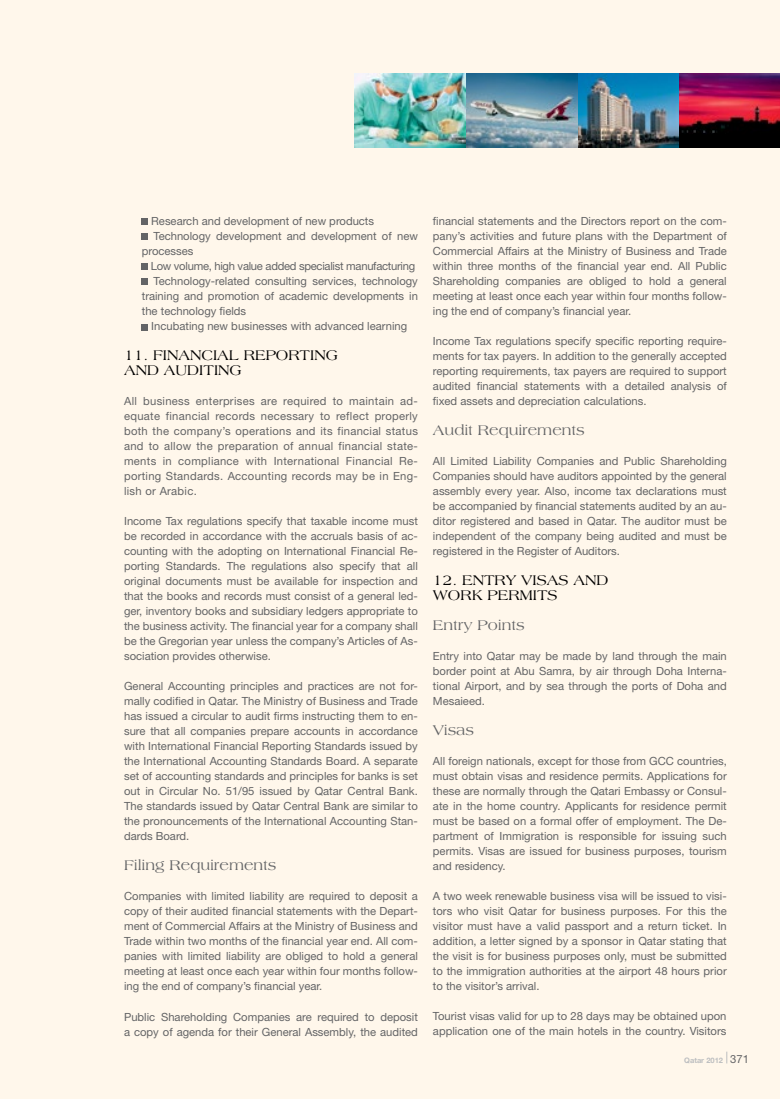
<style>
.page{position:relative;width:780px;height:1099px;background:#fff}
.page>*{position:absolute;margin:0;border:0;box-sizing:border-box;transform-origin:0 0}
.t1{font:15px/15px "Americana Std";color:#000}
.t2{font:15px "Americana Std";color:#636466}
.t3{font:11.25px/15px "Helvetica Neue";color:#636466;text-align:justify}
.t4{font:11.25px "Helvetica Neue";letter-spacing:-.025em;color:#636466}
.t5{font:700 7.5px "Helvetica Neue";color:#bcbec0}
.s1{font-weight:400;font-size:11.25px;color:#636466}
</style>
<div class="page">
<div style="left:0;top:0;width:780px;height:1098px;background:#fff7eb"></div>
<svg style="left:142px;top:219px;width:6px;height:6px"></svg>
<svg style="left:142px;top:234px;width:6px;height:6px"></svg>
<svg style="left:142px;top:264px;width:6px;height:6px"></svg>
<svg style="left:142px;top:279px;width:6px;height:6px"></svg>
<svg style="left:142px;top:324px;width:6px;height:6px"></svg>
<img style="left:354px;top:74px;width:426px;height:73px">
<svg style="left:726px;top:1051px;width:1px;height:12px"></svg>
<p class="t3" style="left:151px;top:213px;width:224px">Research and development of new products</p>
<p class="t3" style="left:153px;top:228px;width:266px">Technology development and development of new</p>
<p class="t3" style="left:142px;top:243px;width:53px">processes</p>
<p class="t4" style="left:151px;top:259px;width:266px">Low volume, high value added specialist manufacturing</p>
<p class="t3" style="left:153px;top:273px;width:266px">Technology-related consulting services, technology</p>
<p class="t3" style="left:142px;top:288px;width:277px">training and promotion of academic developments in</p>
<p class="t3" style="left:142px;top:303px;width:106px">the technology fields</p>
<p class="t3" style="left:151px;top:318px;width:257px">Incubating new businesses with advanced learning</p>
<h1 class="t1" style="left:124px;top:348px;width:215px">11. FINANCIAL REPORTING<br>AND AUDITING</h1>
<p class="t3" style="left:124px;top:393px;width:295px">All business enterprises are required to maintain ad&shy;equate financial records necessary to reflect properly both the company’s operations and its financial status and to allow the preparation of annual financial state&shy;ments in compliance with International Financial Re&shy;porting Standards. Accounting records may be in Eng&shy;lish or Arabic.</p>
<p class="t3" style="left:124px;top:513px;width:295px">Income Tax regulations specify that taxable income must be recorded in accordance with the accruals basis of ac&shy;counting with the adopting on International Financial Re&shy;porting Standards. The regulations also specify that all original documents must be available for inspection and that the books and records must consist of a general led&shy;ger, inventory books and subsidiary ledgers appropriate to the business activity. The financial year for a company shall be the Gregorian year unless the company’s Articles of As&shy;sociation provides otherwise.</p>
<p class="t3" style="left:124px;top:678px;width:295px">General Accounting principles and practices are not for&shy;mally codified in Qatar. The Ministry of Business and Trade has issued a circular to audit firms instructing them to en&shy;sure that all companies prepare accounts in accordance with International Financial Reporting Standards issued by the International Accounting Standards Board. A separate set of accounting standards and principles for banks is set out in Circular No. 51/95 issued by Qatar Central Bank.<br>The standards issued by Qatar Central Bank are similar to the pronouncements of the International Accounting Stan&shy;dards Board.</p>
<h1 class="t2" style="left:124px;top:857px;width:154px">Filing Requirements</h1>
<p class="t3" style="left:124px;top:888px;width:295px">Companies with limited liability are required to deposit a copy of their audited financial statements with the Depart&shy;ment of Commercial Affairs at the Ministry of Business and Trade within two months of the financial year end. All com&shy;panies with limited liability are obliged to hold a general meeting at least once each year within four months follow&shy;ing the end of company’s financial year.</p>
<p class="t3" style="left:124px;top:1008px;width:295px">Public Shareholding Companies are required to deposit a copy of agenda for their General Assembly, the audited</p>
<p class="t3" style="left:433px;top:213px;width:295px">financial statements and the Directors report on the com&shy;pany’s activities and future plans with the Department of Commercial Affairs at the Ministry of Business and Trade within three months of the financial year end. All Public Shareholding companies are obliged to hold a general meeting at least once each year within four months follow&shy;ing the end of company’s financial year.</p>
<p class="t3" style="left:433px;top:333px;width:295px">Income Tax regulations specify specific reporting require&shy;ments for tax payers. In addition to the generally accepted reporting requirements, tax payers are required to support audited financial statements with a detailed analysis of fixed assets and depreciation calculations.</p>
<h1 class="t2" style="left:433px;top:422px;width:153px">Audit Requirements</h1>
<p class="t3" style="left:433px;top:453px;width:295px">All Limited Liability Companies and Public Shareholding Companies should have auditors appointed by the general assembly every year. Also, income tax declarations must be accompanied by financial statements audited by an au&shy;ditor registered and based in Qatar. The auditor must be independent of the company being audited and must be registered in the Register of Auditors.</p>
<h1 class="t1" style="left:433px;top:573px;width:177px">12. ENTRY VISAS AND<br>WORK PERMITS</h1>
<h1 class="t2" style="left:433px;top:617px;width:93px">Entry Points</h1>
<p class="t3" style="left:433px;top:648px;width:295px">Entry into Qatar may be made by land through the main border point at Abu Samra, by air through Doha Interna&shy;tional Airport, and by sea through the ports of Doha and Mesaieed.</p>
<h1 class="t2" style="left:433px;top:722px;width:43px">Visas</h1>
<p class="t3" style="left:433px;top:753px;width:295px">All foreign nationals, except for those from GCC countries, must obtain visas and residence permits. Applications for these are normally through the Qatari Embassy or Consul&shy;ate in the home country. Applicants for residence permit must be based on a formal offer of employment. The De&shy;partment of Immigration is responsible for issuing such permits. Visas are issued for business purposes, tourism and residency.</p>
<p class="t3" style="left:433px;top:888px;width:295px">A two week renewable business visa will be issued to visi&shy;tors who visit Qatar for business purposes. For this the visitor must have a valid passport and a return ticket. In addition, a letter signed by a sponsor in Qatar stating that the visit is for business purposes only, must be submitted to the immigration authorities at the airport 48 hours prior to the visitor’s arrival.</p>
<p class="t3" style="left:433px;top:1008px;width:295px">Tourist visas valid for up to 28 days may be obtained upon application one of the main hotels in the country. Visitors</p>
<p class="t5" style="left:684px;top:1056px;width:66px">Qatar 2012 <span class="s1">371</span></p>
</div>
